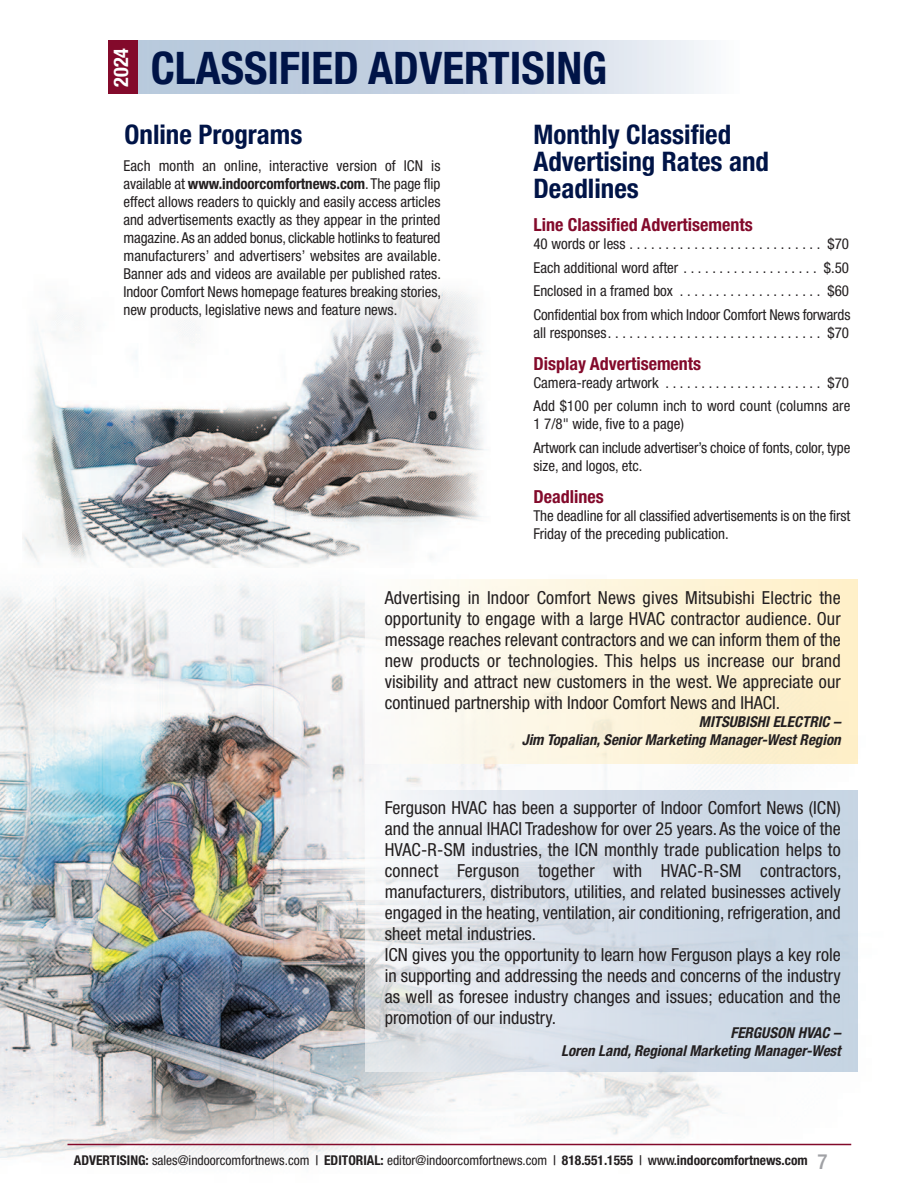
<style>
.page{position:relative;width:918px;height:1188px;background:#fff}
.page>*{position:absolute;margin:0;border:0;box-sizing:border-box;transform-origin:0 0}
.t1{font:700 condensed 45px "Helvetica Neue";color:#001447}
.t2{font:700 condensed 27px/27px "Helvetica Neue";color:#001447}
.t3{font:700 condensed 20.1px "Helvetica Neue";color:#fff}
.t4{font:condensed 18px/21px "Helvetica Neue";color:#231f20;text-align:justify}
.t5{font:700 condensed 18px "Helvetica Neue";color:#830a2b}
.t6{font:condensed 15px/18px "Helvetica Neue";color:#231f20}
.t7{font:italic 700 condensed 15px "Helvetica Neue";color:#231f20}
.t8{font:700 condensed 13.5px "Helvetica Neue";color:#231f20}
.s1{font-weight:700}
.s2{font-weight:400}
.s3{font-weight:500}
.s4{font-weight:500;font-size:21px;color:#a0a1a5}
</style>
<div class="page">
<img style="left:0;top:567px;width:858px;height:598px">
<div style="left:365px;top:580px;width:492px;height:184px;background:linear-gradient(to right,#fbfbf9,#fdeec5)"></div>
<div style="left:108px;top:41px;width:631px;height:53px;background:linear-gradient(to right,#a9bed5,#eef1f6)"></div>
<div style="left:108px;top:41px;width:30px;height:53px;background:#830a2b"></div>
<img style="left:22px;top:288px;width:465px;height:279px">
<hr style="left:68px;top:1144px;width:783px;height:1px;background:#830a2b">
<svg style="left:365px;top:790px;width:492px;height:281px;background:#d6dee8"></svg>
<p class="t3" style="left:114px;top:87px;width:40px;rotate:-90deg">2024</p>
<p class="t1" style="left:151px;top:51px;width:458px">CLASSIFIED ADVERTISING</p>
<p class="t2" style="left:125px;top:124px;width:179px">Online Programs</p>
<p class="t6" style="left:123px;top:158px;width:319px;text-align:justify">Each month an online, interactive version of ICN is available at <span class="s1">www.indoorcomfortnews.com</span>. The page flip effect allows readers to quickly and easily access articles and advertisements exactly as they appear in the printed magazine. As an added bonus, clickable hotlinks to featured manufacturers’ and advertisers’ websites are available.<br>Banner ads and videos are available per published rates.<br>Indoor Comfort News homepage features breaking stories, new products, legislative news and feature news.</p>
<p class="t2" style="left:533px;top:124px;width:237px">Monthly Classified<br>Advertising Rates and<br>Deadlines</p>
<p class="t5" style="left:533px;top:219px;width:221px">Line Classified Advertisements</p>
<p class="t6" style="left:533px;top:236px;width:317px">40 words or less . . . . . . . . . . . . . . . . . . . . . . . . . . . $70</p>
<p class="t6" style="left:533px;top:260px;width:317px">Each additional word after . . . . . . . . . . . . . . . . . . . $.50</p>
<p class="t6" style="left:533px;top:283px;width:317px">Enclosed in a framed box . . . . . . . . . . . . . . . . . . . . $60</p>
<p class="t6" style="left:533px;top:307px;width:319px">Confidential box from which Indoor Comfort News forwards all responses. . . . . . . . . . . . . . . . . . . . . . . . . . . . . . $70</p>
<p class="t5" style="left:533px;top:357px;width:169px">Display Advertisements</p>
<p class="t6" style="left:533px;top:375px;width:317px">Camera-ready artwork . . . . . . . . . . . . . . . . . . . . . . $70</p>
<p class="t6" style="left:533px;top:398px;width:319px">Add $100 per column inch to word count (columns are<br>1 7/8" wide, five to a page)</p>
<p class="t6" style="left:533px;top:439px;width:319px">Artwork can include advertiser’s choice of fonts, color, type size, and logos, etc.</p>
<p class="t5" style="left:533px;top:490px;width:72px">Deadlines</p>
<p class="t6" style="left:533px;top:508px;width:319px">The deadline for all classified advertisements is on the first<br>Friday of the preceding publication.</p>
<p class="t4" style="left:385px;top:588px;width:458px">Advertising in Indoor Comfort News gives Mitsubishi Electric the opportunity to engage with a large HVAC contractor audience. Our message reaches relevant contractors and we can inform them of the new products or technologies. This helps us increase our brand visibility and attract new customers in the west. We appreciate our continued partnership with Indoor Comfort News and IHACI.</p>
<p class="t7" style="left:699px;top:716px;width:146px">MITSUBISHIELECTRIC –</p>
<p class="t7" style="left:522px;top:734px;width:323px">Jim Topalian,SeniorMarketing Manager-West Region</p>
<p class="t4" style="left:385px;top:799px;width:458px">Ferguson HVAC has been a supporter of Indoor Comfort News (ICN) and the annual IHACI Tradeshow for over 25 years. As the voice of the HVAC-R-SM industries, the ICN monthly trade publication helps to connect Ferguson together with HVAC-R-SM contractors, manufacturers, distributors, utilities, and related businesses actively engaged in the heating, ventilation, air conditioning, refrigeration, and sheet metal industries.</p>
<p class="t4" style="left:385px;top:946px;width:458px">ICN gives you the opportunity to learn how Ferguson plays a key role in supporting and addressing the needs and concerns of the industry as well as foresee industry changes and issues; education and the promotion of our industry.</p>
<p class="t7" style="left:730px;top:1027px;width:115px">FERGUSON HVAC –</p>
<p class="t7" style="left:561px;top:1045px;width:281px">Loren Land,RegionalMarketing Manager-West</p>
<p class="t8" style="left:74px;top:1155px;width:755px">ADVERTISING: <span class="s2">sales@indoorcomfortnews.com</span> <span class="s3">|</span> EDITORIAL: <span class="s2">editor@indoorcomfortnews.com</span> <span class="s3">|</span> 818.551.1555 <span class="s3">| www.</span>indoorcomfortnews.com <span class="s4">7</span></p>
</div>
